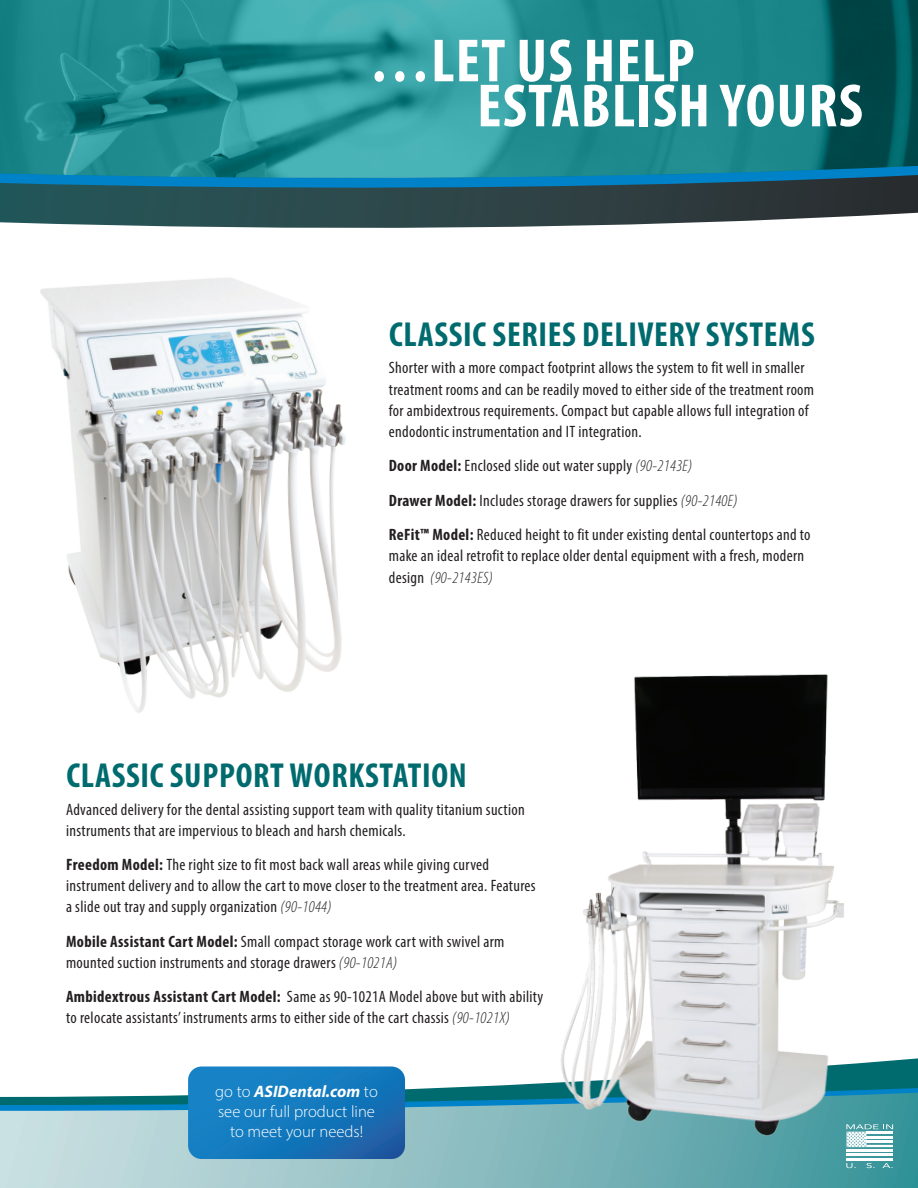
<style>
.page{position:relative;width:918px;height:1188px;background:#fff}
.page>*{position:absolute;margin:0;border:0;box-sizing:border-box;transform-origin:0 0}
.t1{font:700 condensed 61.5px/45px "Myriad Pro";letter-spacing:.02em;color:#fff}
.t2{font:700 condensed 34.8px "Myriad Pro";letter-spacing:.02em;color:#006b6e}
.t3{font:300 16.65px/20px "Myriad Pro";color:#fff;text-align:center}
.t4{font:condensed 16.5px/21px "Myriad Pro";letter-spacing:.02em;color:#231f20}
.s1{font-weight:700}
.s2{font-weight:300;font-style:italic}
.s3{font-weight:700;font-style:italic}
</style>
<div class="page">
<svg style="left:0;top:216px;width:856px;height:12px"></svg>
<svg style="left:0;top:179px;width:918px;height:37px;background:#244d5a"></svg>
<img style="left:0;top:0;width:918px;height:179px">
<svg style="left:405px;top:1058px;width:513px;height:35px"></svg>
<svg style="left:3px;top:1093px;width:915px;height:95px;background:#83b9bf"></svg>
<svg style="left:846px;top:1163px;width:10px;height:5px"></svg>
<svg style="left:866px;top:1163px;width:9px;height:5px"></svg>
<svg style="left:882px;top:1163px;width:11px;height:5px"></svg>
<svg style="left:874px;top:1124px;width:19px;height:23px"></svg>
<hr style="left:847px;top:1158px;width:46px;height:2px;background:#fff">
<hr style="left:847px;top:1149px;width:46px;height:3px;background:#fff">
<hr style="left:847px;top:1154px;width:46px;height:2px;background:#fff">
<svg style="left:188px;top:1066px;width:217px;height:93px;background:#1878bc"></svg>
<img style="left:40px;top:277px;width:306px;height:436px">
<img style="left:0;top:1096px;width:3px;height:92px">
<img style="left:547px;top:674px;width:327px;height:478px">
<h1 class="t1" style="left:477px;top:37px;width:387px;text-indent:-108px">…LET US HELP<br>ESTABLISH YOURS</h1>
<h2 class="t2" style="left:389px;top:312px;width:427px">CLASSIC SERIES DELIVERY SYSTEMS</h2>
<p class="t4" style="left:389px;top:357px;width:427px">Shorter with a more compact footprint allows the system to fit well in smaller treatment rooms and can be readily moved to either side of the treatment room for ambidextrous requirements. Compact but capable allows full integration of endodontic instrumentation and IT integration.</p>
<p class="t4" style="left:389px;top:448px;width:423px;line-height:34.5px"><span class="s1">Door Model:</span> Enclosed slide out water supply <span class="s2">(90-2143E)<br></span><span class="s1">Drawer Model:</span> Includes storage drawers for supplies <span class="s2">(90-2140E)<br></span><span class="s1">ReFit™ Model:</span> Reduced height to fit under existing dental countertops and to</p>
<p class="t4" style="left:389px;top:545px;width:417px;line-height:21.6px">make an ideal retrofit to replace older dental equipment with a fresh, modern design <span class="s2">(90-2143ES)</span></p>
<h2 class="t2" style="left:66px;top:754px;width:402px">CLASSIC SUPPORT WORKSTATION</h2>
<p class="t4" style="left:66px;top:799px;width:460px">Advanced delivery for the dental assisting support team with quality titanium suction instruments that are impervious to bleach and harsh chemicals.</p>
<p class="t4" style="left:66px;top:854px;width:471px"><span class="s1">Freedom Model:</span> The right size to fit most back wall areas while giving curved instrument delivery and to allow the cart to move closer to the treatment area. Features a slide out tray and supply organization <span class="s2">(90-1044)</span></p>
<p class="t4" style="left:66px;top:931px;width:440px"><span class="s1">Mobile Assistant Cart Model:</span> Small compact storage work cart with swivel arm mounted suction instruments and storage drawers <span class="s2">(90-1021A)</span></p>
<p class="t4" style="left:66px;top:986px;width:479px"><span class="s1">Ambidextrous Assistant Cart Model:</span> Same as 90-1021A Model above but with ability to relocate assistants’ instruments arms to either side of the cart chassis <span class="s2">(90-1021X)</span></p>
<p class="t3" style="left:215px;top:1081px;width:164px">go to <span class="s3">ASIDental.com</span> to see our full product line to meet your needs!</p>
</div>
